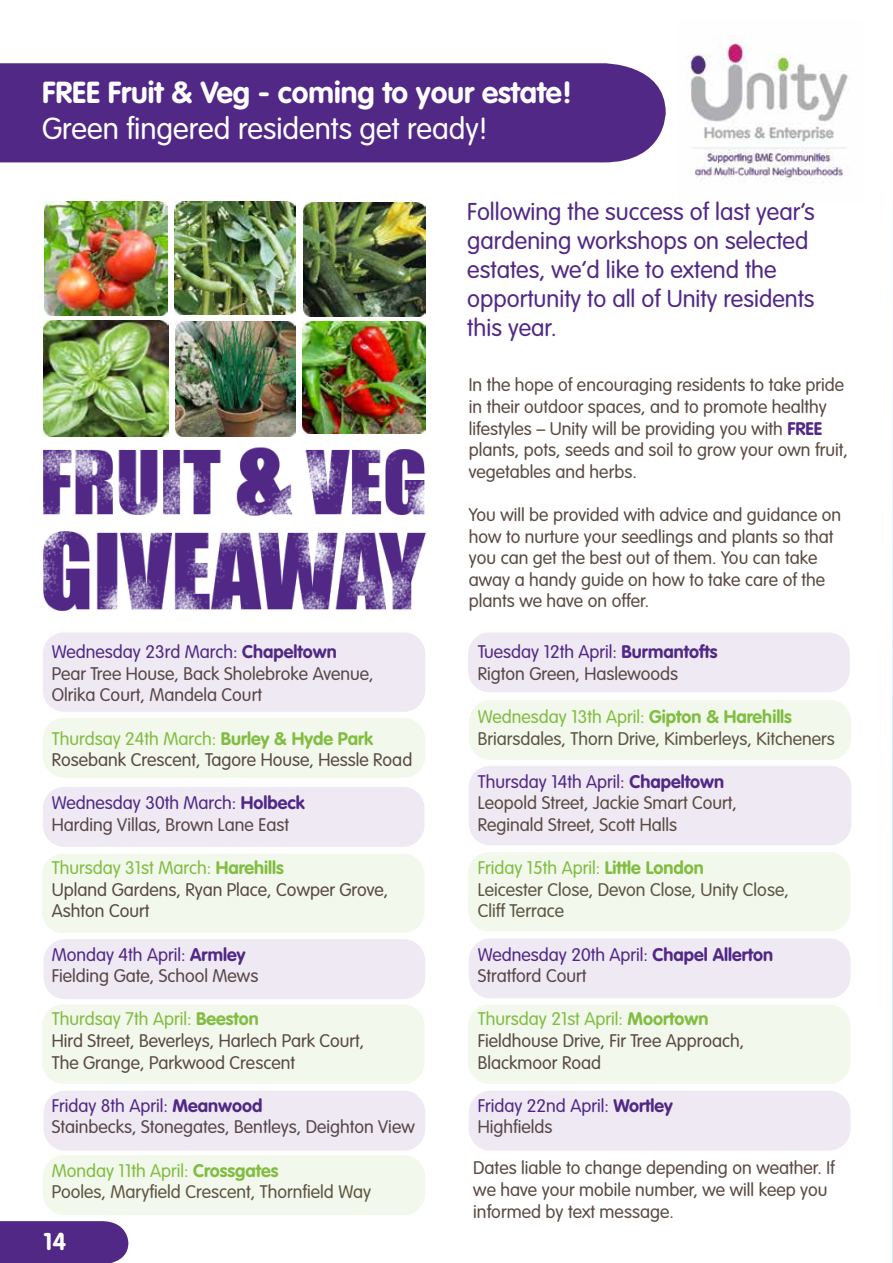
<style>
.page{position:relative;width:893px;height:1263px;background:#fff}
.page>*{position:absolute;margin:0;border:0;box-sizing:border-box;transform-origin:0 0}
.t1{font:700 30px "VAG Rounded Std";color:#fff}
.t2{font:300 30px "VAG Rounded Std";color:#fff}
.t3{font:300 24px/28.8px "VAG Rounded Std";color:#522887}
.t4{font:700 24px "VAG Rounded Std";color:#fff}
.t5{font:300 18px/21.6px "VAG Rounded Std";color:#5a4a42}
.t6{font:300 18px/21.6px "VAG Rounded Std";color:#522887}
.s1{color:#522887}
.s2{font-weight:700;color:#522887}
.s3{color:#81bd41}
.s4{font-weight:700;color:#81bd41}
.s5{font-weight:700}
.s6{color:#5a4a42}
</style>
<div class="page">
<div style="left:43px;top:718px;width:382px;height:60px;background:#f2f8ec;border-radius:22px"></div>
<svg style="left:892px;top:317px;width:1px;height:946px"></svg>
<img style="left:688px;top:41px;width:163px;height:139px">
<div style="left:0;top:63px;width:666px;height:99px;background:#522887"></div>
<div style="left:468px;top:1004px;width:383px;height:80px;background:#f2f8ec;border-radius:21px"></div>
<div style="left:469px;top:766px;width:382px;height:79px;background:#eee9f3;border-radius:21px"></div>
<div style="left:42px;top:1004px;width:383px;height:80px;background:#f2f8ec;border-radius:21px"></div>
<div style="left:42px;top:853px;width:383px;height:80px;background:#f2f8ec;border-radius:21px"></div>
<img style="left:44px;top:202px;width:123px;height:113px">
<img style="left:302px;top:322px;width:123px;height:111px">
<img style="left:174px;top:202px;width:121px;height:112px">
<img style="left:303px;top:202px;width:122px;height:114px">
<img style="left:44px;top:320px;width:124px;height:117px">
<img style="left:43px;top:447px;width:383px;height:164px">
<img style="left:176px;top:321px;width:119px;height:115px">
<div style="left:43px;top:632px;width:382px;height:80px;background:#eee9f3;border-radius:21px"></div>
<div style="left:43px;top:787px;width:382px;height:60px;background:#eee9f3;border-radius:22px"></div>
<div style="left:44px;top:939px;width:381px;height:60px;background:#eee9f3;border-radius:22px"></div>
<div style="left:44px;top:1090px;width:381px;height:60px;background:#eee9f3;border-radius:22px"></div>
<div style="left:43px;top:1155px;width:382px;height:60px;background:#f2f8ec;border-radius:22px"></div>
<div style="left:468px;top:632px;width:382px;height:60px;background:#eee9f3;border-radius:22px"></div>
<div style="left:469px;top:700px;width:382px;height:60px;background:#f2f8ec;border-radius:22px"></div>
<div style="left:468px;top:852px;width:383px;height:79px;background:#f2f8ec;border-radius:21px"></div>
<div style="left:469px;top:938px;width:382px;height:60px;background:#eee9f3;border-radius:22px"></div>
<div style="left:469px;top:1090px;width:382px;height:60px;background:#eee9f3;border-radius:22px"></div>
<div style="left:0;top:1221px;width:128px;height:42px;background:#522887"></div>
<h1 class="t1" style="left:42px;top:75px;width:531px">FREE Fruit &amp; Veg - coming to your estate!</h1>
<h1 class="t2" style="left:42px;top:111px;width:447px">Green fingered residents get ready!</h1>
<h2 class="t3" style="left:467px;top:198px;width:349px">Following the success of last year’s gardening workshops on selected estates, we’d like to extend the opportunity to all of Unity residents this year.</h2>
<p class="t5" style="left:52px;top:642px;width:323px"><span class="s1">Wednesday 23rd March:</span> <span class="s2">Chapeltown<br></span>Pear Tree House, Back Sholebroke Avenue,<br>Olrika Court, Mandela Court</p>
<p class="t5" style="left:52px;top:728px;width:362px"><span class="s3">Thurdsay 24th March:</span> <span class="s4">Burley &amp; Hyde Park<br></span>Rosebank Crescent, Tagore House, Hessle Road</p>
<p class="t5" style="left:52px;top:793px;width:255px"><span class="s1">Wednesday 30th March:</span> <span class="s2">Holbeck<br></span>Harding Villas, Brown Lane East</p>
<p class="t5" style="left:52px;top:858px;width:338px"><span class="s3">Thursday 31st March:</span> <span class="s4">Harehills<br></span>Upland Gardens, Ryan Place, Cowper Grove,<br>Ashton Court</p>
<p class="t5" style="left:52px;top:944px;width:208px"><span class="s1">Monday 4th April:</span> <span class="s2">Armley<br></span>Fielding Gate, School Mews</p>
<p class="t5" style="left:52px;top:1009px;width:314px"><span class="s3">Thurdsay 7th April:</span> <span class="s4">Beeston<br></span>Hird Street, Beverleys, Harlech Park Court,<br>The Grange, Parkwood Crescent</p>
<p class="t5" style="left:52px;top:1095px;width:364px"><span class="s1">Friday 8th April:</span> <span class="s2">Meanwood<br></span>Stainbecks, Stonegates, Bentleys, Deighton View</p>
<p class="t5" style="left:52px;top:1160px;width:321px"><span class="s3">Monday 11th April:</span> <span class="s4">Crossgates<br></span>Pooles, Maryfield Crescent, Thornfield Way</p>
<h2 class="t4" style="left:44px;top:1227px;width:24px">14</h2>
<p class="t5" style="left:469px;top:375px;width:381px">In the hope of encouraging residents to take pride in their outdoor spaces, and to promote healthy lifestyles – Unity will be providing you with <span class="s2">FREE </span>plants, pots, seeds and soil to grow your own fruit, vegetables and herbs.</p>
<p class="t5" style="left:469px;top:505px;width:374px">You will be provided with advice and guidance on how to nurture your seedlings and plants so that you can get the best out of them. You can take away a handy guide on how to take care of the plants we have on offer.</p>
<p class="t5" style="left:478px;top:642px;width:241px"><span class="s1">Tuesday 12th April:</span> <span class="s2">Burmantofts<br></span>Rigton Green, Haslewoods</p>
<p class="t5" style="left:478px;top:706px;width:359px"><span class="s3">Wednesday 13th April:</span> <span class="s4">Gipton &amp; Harehills<br></span>Briarsdales, Thorn Drive, Kimberleys, Kitcheners</p>
<p class="t5" style="left:478px;top:771px;width:261px"><span class="s1">Thursday 14th April:</span> <span class="s2">Chapeltown<br></span>Leopold Street, Jackie Smart Court,<br>Reginald Street, Scott Halls</p>
<p class="t5" style="left:478px;top:858px;width:313px"><span class="s3">Friday 15th April:</span> <span class="s4">Little London<br></span>Leicester Close, Devon Close, Unity Close,<br>Cliff Terrace</p>
<p class="t6" style="left:478px;top:944px;width:297px">Wednesday 20th April: <span class="s5">Chapel Allerton<br></span><span class="s6">Stratford Court</span></p>
<p class="t5" style="left:478px;top:1009px;width:268px"><span class="s3">Thursday 21st April:</span> <span class="s4">Moortown<br></span>Fieldhouse Drive, Fir Tree Approach,<br>Blackmoor Road</p>
<p class="t6" style="left:478px;top:1095px;width:197px">Friday 22nd April: <span class="s5">Wortley<br></span><span class="s6">Highfields</span></p>
<p class="t5" style="left:473px;top:1158px;width:363px">Dates liable to change depending on weather. If we have your mobile number, we will keep you informed by text message.</p>
</div>
